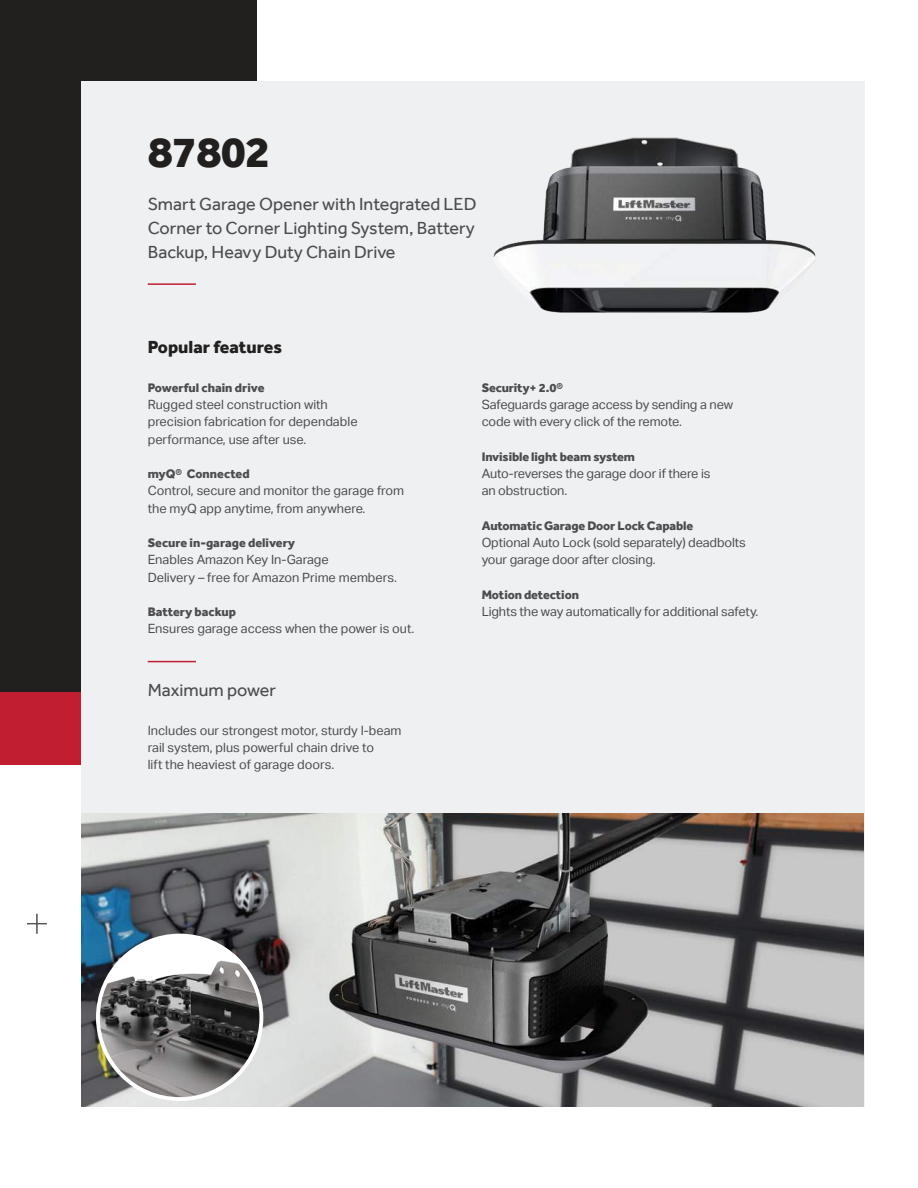
<style>
.page{position:relative;width:918px;height:1188px;background:#fff}
.page>*{position:absolute;margin:0;border:0;box-sizing:border-box;transform-origin:0 0}
.t1{font:800 45px "Effra";letter-spacing:-.02em;color:#221f1f}
.t2{font:18px/24px "Effra";color:#4c4c4e;text-align:justify}
.t3{font:800 18px "Effra";color:#221f1f}
.t4{font:12.75px/17.2px "Aktiv Grotesk";letter-spacing:-.01em;color:#4c4c4e}
.t5{font:800 12.75px "Effra";letter-spacing:-.01em;color:#4c4c4e}
</style>
<div class="page">
<div style="left:0;top:691px;width:257px;height:74px;background:#c11f31"></div>
<div style="left:0;top:0;width:257px;height:691px;background:#221f1f"></div>
<div style="left:81px;top:81px;width:783px;height:1026px;background:#eef0f2"></div>
<svg style="left:27px;top:914px;width:20px;height:20px"></svg>
<img style="left:81px;top:813px;width:783px;height:294px">
<img style="left:493px;top:137px;width:323px;height:176px">
<div style="left:98px;top:936px;width:163px;height:163px;background:#fff;border-radius:50%"></div>
<img style="left:98px;top:948px;width:163px;height:151px">
<div style="left:96px;top:934px;width:167px;height:167px;border:4px solid #fff;border-radius:50%"></div>
<hr style="left:148px;top:283px;width:48px;height:2px;background:#c11f31">
<hr style="left:148px;top:661px;width:48px;height:1px;background:#c11f31">
<h1 class="t1" style="left:148px;top:135px;width:124px">87802</h1>
<h2 class="t2" style="left:148px;top:194px;width:330px">Smart Garage Opener with Integrated LED Corner to Corner Lighting System, Battery Backup, Heavy Duty Chain Drive</h2>
<h2 class="t3" style="left:148px;top:340px;width:136px">Popular features</h2>
<p class="t5" style="left:148px;top:383px;width:118px">Powerful chain drive</p>
<p class="t4" style="left:148px;top:397px;width:211px">Rugged steel construction with precision fabrication for dependable performance, use after use.</p>
<p class="t5" style="left:148px;top:469px;width:103px">myQ® Connected</p>
<p class="t4" style="left:148px;top:483px;width:258px">Control, secure and monitor the garage from the myQ app anytime, from anywhere.</p>
<p class="t5" style="left:148px;top:538px;width:149px">Secure in-garage delivery</p>
<p class="t4" style="left:148px;top:551px;width:251px">Enables Amazon Key In-Garage<br>Delivery – free for Amazon Prime members.</p>
<p class="t5" style="left:148px;top:607px;width:90px">Battery backup</p>
<p class="t4" style="left:148px;top:621px;width:268px">Ensures garage access when the power is out.</p>
<h2 class="t2" style="left:148px;top:679px;width:130px">Maximum power</h2>
<p class="t4" style="left:148px;top:722px;width:255px">Includes our strongest motor, sturdy I-beam rail system, plus powerful chain drive to<br>lift the heaviest of garage doors.</p>
<p class="t5" style="left:482px;top:383px;width:83px">Security+ 2.0®</p>
<p class="t4" style="left:482px;top:396px;width:253px">Safeguards garage access by sending a new code with every click of the remote.</p>
<p class="t5" style="left:482px;top:452px;width:155px">Invisible light beam system</p>
<p class="t4" style="left:482px;top:465px;width:230px">Auto-reverses the garage door if there is an obstruction.</p>
<p class="t5" style="left:482px;top:521px;width:213px">Automatic Garage Door Lock Capable</p>
<p class="t4" style="left:482px;top:534px;width:266px">Optional Auto Lock (sold separately) deadbolts your garage door after closing.</p>
<p class="t5" style="left:482px;top:590px;width:99px">Motion detection</p>
<p class="t4" style="left:482px;top:604px;width:278px">Lights the way automatically for additional safety.</p>
</div>
